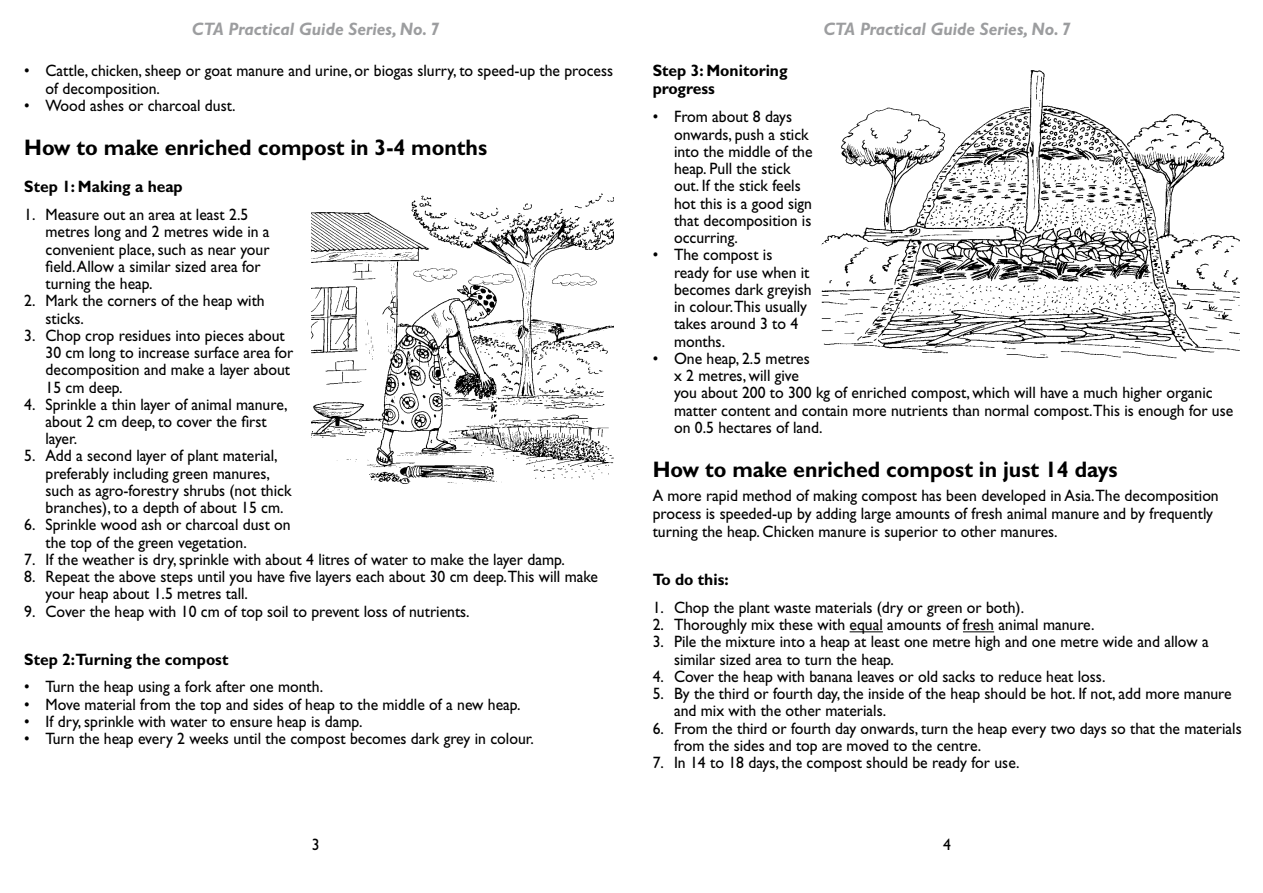
<style>
.page{position:relative;width:1263px;height:893px;background:#fff}
.page>*{position:absolute;margin:0;border:0;box-sizing:border-box;transform-origin:0 0}
.t1{font:700 22.5px "Gill Sans";color:#000;scale:.95 1}
.t2{font:italic 700 18px "Gill Sans";color:#9c9d9f;scale:.95 1}
.t3{font:16.5px/17.2px "Gill Sans";color:#000;scale:.95 1}
.t4{font:700 16.5px/18px "Gill Sans";color:#000;scale:.95 1}
</style>
<div class="page">
<hr style="left:850px;top:631px;width:33px;height:1px;background:#000">
<hr style="left:963px;top:631px;width:31px;height:1px;background:#000">
<img style="left:311px;top:193px;width:302px;height:291px">
<img style="left:822px;top:70px;width:418px;height:289px">
<p class="t2" style="left:192px;top:19px;width:262px">CTA Practical Guide Series, No. 7</p>
<p class="t2" style="left:823px;top:19px;width:262px">CTA Practical Guide Series, No. 7</p>
<p class="t3" style="left:45px;top:62px;width:599px;text-indent:-21px">• Cattle, chicken, sheep or goat manure and urine, or biogas slurry, to speed-up the process of decomposition.</p>
<p class="t3" style="left:24px;top:97px;width:224px">• Wood ashes or charcoal dust.</p>
<h1 class="t1" style="left:24px;top:134px;width:489px">How to make enriched compost in 3-4 months</h1>
<p class="t4" style="left:24px;top:177px;width:168px">Step 1: Making a heap</p>
<p class="t3" style="left:45px;top:206px;width:237px;text-indent:-21px">1. Measure out an area at least 2.5 metres long and 2 metres wide in a convenient place, such as near your field.Allow a similar sized area for turning the heap.</p>
<p class="t3" style="left:45px;top:292px;width:232px;text-indent:-21px">2. Mark the corners of the heap with sticks.</p>
<p class="t3" style="left:45px;top:327px;width:262px;text-indent:-21px">3. Chop crop residues into pieces about<br>30 cm long to increase surface area for decomposition and make a layer about<br>15 cm deep.</p>
<p class="t3" style="left:45px;top:395px;width:256px;text-indent:-21px">4. Sprinkle a thin layer of animal manure, about 2 cm deep, to cover the first layer.</p>
<p class="t3" style="left:45px;top:447px;width:261px;text-indent:-21px">5. Add a second layer of plant material, preferably including green manures, such as agro-forestry shrubs (not thick branches), to a depth of about 15 cm.</p>
<p class="t3" style="left:45px;top:516px;width:260px;text-indent:-21px">6. Sprinkle wood ash or charcoal dust on the top of the green vegetation.</p>
<p class="t3" style="left:24px;top:551px;width:571px">7. If the weather is dry, sprinkle with about 4 litres of water to make the layer damp.</p>
<p class="t3" style="left:45px;top:568px;width:583px;text-indent:-21px">8. Repeat the above steps until you have five layers each about 30 cm deep.This will make your heap about 1.5 metres tall.</p>
<p class="t3" style="left:24px;top:602px;width:470px">9. Cover the heap with 10 cm of top soil to prevent loss of nutrients.</p>
<p class="t4" style="left:24px;top:650px;width:216px">Step 2:Turning the compost</p>
<p class="t3" style="left:24px;top:678px;width:316px">• Turn the heap using a fork after one month.</p>
<p class="t3" style="left:24px;top:695px;width:524px">• Move material from the top and sides of heap to the middle of a new heap.</p>
<p class="t3" style="left:24px;top:713px;width:357px">• If dry, sprinkle with water to ensure heap is damp.</p>
<p class="t3" style="left:24px;top:730px;width:538px">• Turn the heap every 2 weeks until the compost becomes dark grey in colour.</p>
<p class="t4" style="left:653px;top:62px;width:143px">Step 3: Monitoring progress</p>
<p class="t3" style="left:674px;top:108px;width:147px;text-indent:-21px">• From about 8 days onwards, push a stick into the middle of the heap. Pull the stick out. If the stick feels hot this is a good sign that decomposition is occurring.</p>
<p class="t3" style="left:674px;top:246px;width:146px;text-indent:-21px">• The compost is<br>ready for use when it becomes dark greyish in colour.This usually takes around 3 to 4 months.</p>
<p class="t3" style="left:674px;top:350px;width:590px;text-indent:-21px">• One heap, 2.5 metres<br>x 2 metres, will give<br>you about 200 to 300 kg of enriched compost, which will have a much higher organic matter content and contain more nutrients than normal compost.This is enough for use on 0.5 hectares of land.</p>
<h1 class="t1" style="left:653px;top:456px;width:491px">How to make enriched compost in just 14 days</h1>
<p class="t3" style="left:653px;top:487px;width:597px;line-height:18px">A more rapid method of making compost has been developed in Asia.The decomposition process is speeded-up by adding large amounts of fresh animal manure and by frequently turning the heap. Chicken manure is superior to other manures.</p>
<p class="t4" style="left:653px;top:570px;width:81px">To do this:</p>
<p class="t3" style="left:653px;top:599px;width:392px">1. Chop the plant waste materials (dry or green or both).</p>
<p class="t3" style="left:653px;top:616px;width:466px">2. Thoroughly mix these with equal amounts of fresh animal manure.</p>
<p class="t3" style="left:674px;top:633px;width:564px;text-indent:-21px">3. Pile the mixture into a heap at least one metre high and one metre wide and allow a similar sized area to turn the heap.</p>
<p class="t3" style="left:653px;top:668px;width:478px">4. Cover the heap with banana leaves or old sacks to reduce heat loss.</p>
<p class="t3" style="left:674px;top:685px;width:588px;text-indent:-21px">5. By the third or fourth day, the inside of the heap should be hot. If not, add more manure and mix with the other materials.</p>
<p class="t3" style="left:674px;top:719px;width:599px;text-indent:-21px">6. From the third or fourth day onwards, turn the heap every two days so that the materials from the sides and top are moved to the centre.</p>
<p class="t3" style="left:653px;top:754px;width:388px">7. In 14 to 18 days, the compost should be ready for use.</p>
<p class="t3" style="left:312px;top:836px;width:10px">3</p>
<p class="t3" style="left:943px;top:836px;width:10px">4</p>
</div>
